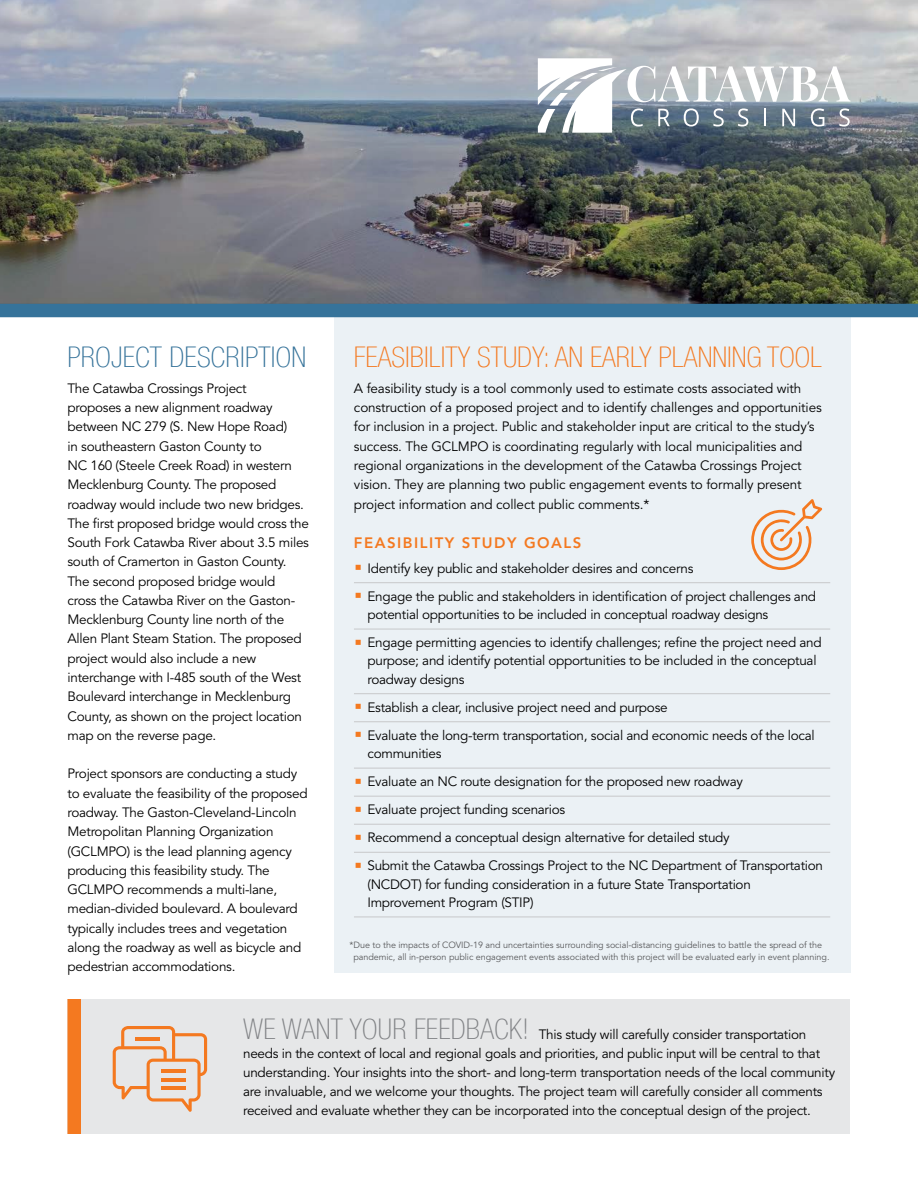
<style>
.page{position:relative;width:918px;height:1188px;background:#fff}
.page>*{position:absolute;margin:0;border:0;box-sizing:border-box;transform-origin:0 0}
.t1{font:100 condensed 28.5px "Helvetica Neue LT Com";color:#f47920}
.t2{font:100 condensed 28.5px "Helvetica Neue LT Com";letter-spacing:.01em;color:#36739a}
.t3{font:800 15px "Avenir";letter-spacing:.1em;color:#f47920}
.t4{font:13.5px/19.4px "Avenir";letter-spacing:-.02em;color:#000}
.t5{font:9px/12px "Avenir";letter-spacing:-.005em;color:#58595b}
.s1{font-family:"Helvetica Neue LT Com";font-weight:100;font-stretch:condensed;font-size:28.5px;color:#808285}
</style>
<div class="page">
<div style="left:68px;top:999px;width:782px;height:135px;background:#e6e7e8"></div>
<div style="left:334px;top:317px;width:516px;height:656px;background:#ebf1f5"></div>
<hr style="left:354px;top:582px;width:476px;height:1px;background:#c7c8ca">
<hr style="left:354px;top:629px;width:476px;height:1px;background:#c7c8ca">
<hr style="left:354px;top:693px;width:476px;height:1px;background:#c7c8ca">
<hr style="left:354px;top:721px;width:476px;height:1px;background:#c7c8ca">
<hr style="left:354px;top:768px;width:476px;height:1px;background:#c7c8ca">
<hr style="left:354px;top:796px;width:476px;height:1px;background:#c7c8ca">
<hr style="left:354px;top:824px;width:476px;height:1px;background:#c7c8ca">
<hr style="left:354px;top:852px;width:476px;height:1px;background:#c7c8ca">
<hr style="left:354px;top:917px;width:476px;height:1px;background:#c7c8ca">
<div style="left:0;top:304px;width:918px;height:13px;background:#36739a"></div>
<img style="left:0;top:0;width:918px;height:304px">
<svg style="left:538px;top:58px;width:312px;height:75px"></svg>
<svg style="left:751px;top:499px;width:71px;height:71px"></svg>
<svg style="left:113px;top:1026px;width:94px;height:86px"></svg>
<hr style="left:135px;top:1037px;width:25px;height:3px;background:#f47920">
<hr style="left:161px;top:1069px;width:25px;height:3px;background:#f47920">
<hr style="left:161px;top:1078px;width:25px;height:3px;background:#f47920">
<hr style="left:161px;top:1087px;width:25px;height:3px;background:#f47920">
<div style="left:68px;top:999px;width:13px;height:135px;background:#f47920"></div>
<h1 class="t2" style="left:68px;top:341px;width:240px">PROJECT DESCRIPTION</h1>
<p class="t4" style="left:68px;top:379px;width:243px">The Catawba Crossings Project<br>proposes a new alignment roadway between NC 279 (S. New Hope Road)<br>in southeastern Gaston County to<br>NC 160 (Steele Creek Road) in western Mecklenburg County. The proposed roadway would include two new bridges.<br>The first proposed bridge would cross the South Fork Catawba River about 3.5 miles south of Cramerton in Gaston County.<br>The second proposed bridge would<br>cross the Catawba River on the Gaston-Mecklenburg County line north of the Allen Plant Steam Station. The proposed project would also include a new interchange with I-485 south of the West Boulevard interchange in Mecklenburg County, as shown on the project location map on the reverse page.</p>
<p class="t4" style="left:68px;top:764px;width:242px">Project sponsors are conducting a study to evaluate the feasibility of the proposed roadway. The Gaston-Cleveland-Lincoln Metropolitan Planning Organization (GCLMPO) is the lead planning agency producing this feasibility study. The GCLMPO recommends a multi-lane, median-divided boulevard. A boulevard typically includes trees and vegetation along the roadway as well as bicycle and pedestrian accommodations.</p>
<h1 class="t1" style="left:354px;top:341px;width:470px">FEASIBILITY STUDY: AN EARLY PLANNING TOOL</h1>
<p class="t4" style="left:354px;top:379px;width:469px">A feasibility study is a tool commonly used to estimate costs associated with construction of a proposed project and to identify challenges and opportunities for inclusion in a project. Public and stakeholder input are critical to the study’s success. The GCLMPO is coordinating regularly with local municipalities and regional organizations in the development of the Catawba Crossings Project vision. They are planning two public engagement events to formally present project information and collect public comments.*</p>
<p class="t3" style="left:354px;top:533px;width:229px">FEASIBILITY STUDY GOALS</p>
<p class="t4" style="left:367px;top:554px;width:450px;line-height:28px">Identify key public and stakeholder desires and concerns<br>Engage the public and stakeholders in identification of project challenges and</p>
<p class="t4" style="left:367px;top:601px;width:456px;line-height:28px">potential opportunities to be included in conceptual roadway designs<br>Engage permitting agencies to identify challenges; refine the project need and</p>
<p class="t4" style="left:367px;top:652px;width:451px;line-height:18.3px">purpose; and identify potential opportunities to be included in the conceptual roadway designs</p>
<p class="t4" style="left:367px;top:693px;width:449px;line-height:28px">Establish a clear, inclusive project need and purpose<br>Evaluate the long-term transportation, social and economic needs of the local</p>
<p class="t4" style="left:367px;top:740px;width:457px;line-height:28px">communities<br>Evaluate an NC route designation for the proposed new roadway<br>Evaluate project funding scenarios<br>Recommend a conceptual design alternative for detailed study<br>Submit the Catawba Crossings Project to the NC Department of Transportation</p>
<p class="t4" style="left:367px;top:875px;width:385px;line-height:18.3px">(NCDOT) for funding consideration in a future State Transportation<br>Improvement Program (STIP)</p>
<p class="t5" style="left:353px;top:939px;width:478px;text-indent:-4px">*Due to the impacts of COVID-19 and uncertainties surrounding social-distancing guidelines to battle the spread of the pandemic, all in-person public engagement events associated with this project will be evaluated early in event planning.</p>
<p class="t4" style="left:243px;top:1025px;width:594px"><span class="s1">WE WANT YOUR FEEDBACK!</span> This study will carefully consider transportation needs in the context of local and regional goals and priorities, and public input will be central to that understanding. Your insights into the short- and long-term transportation needs of the local community are invaluable, and we welcome your thoughts. The project team will carefully consider all comments received and evaluate whether they can be incorporated into the conceptual design of the project.</p>
</div>
